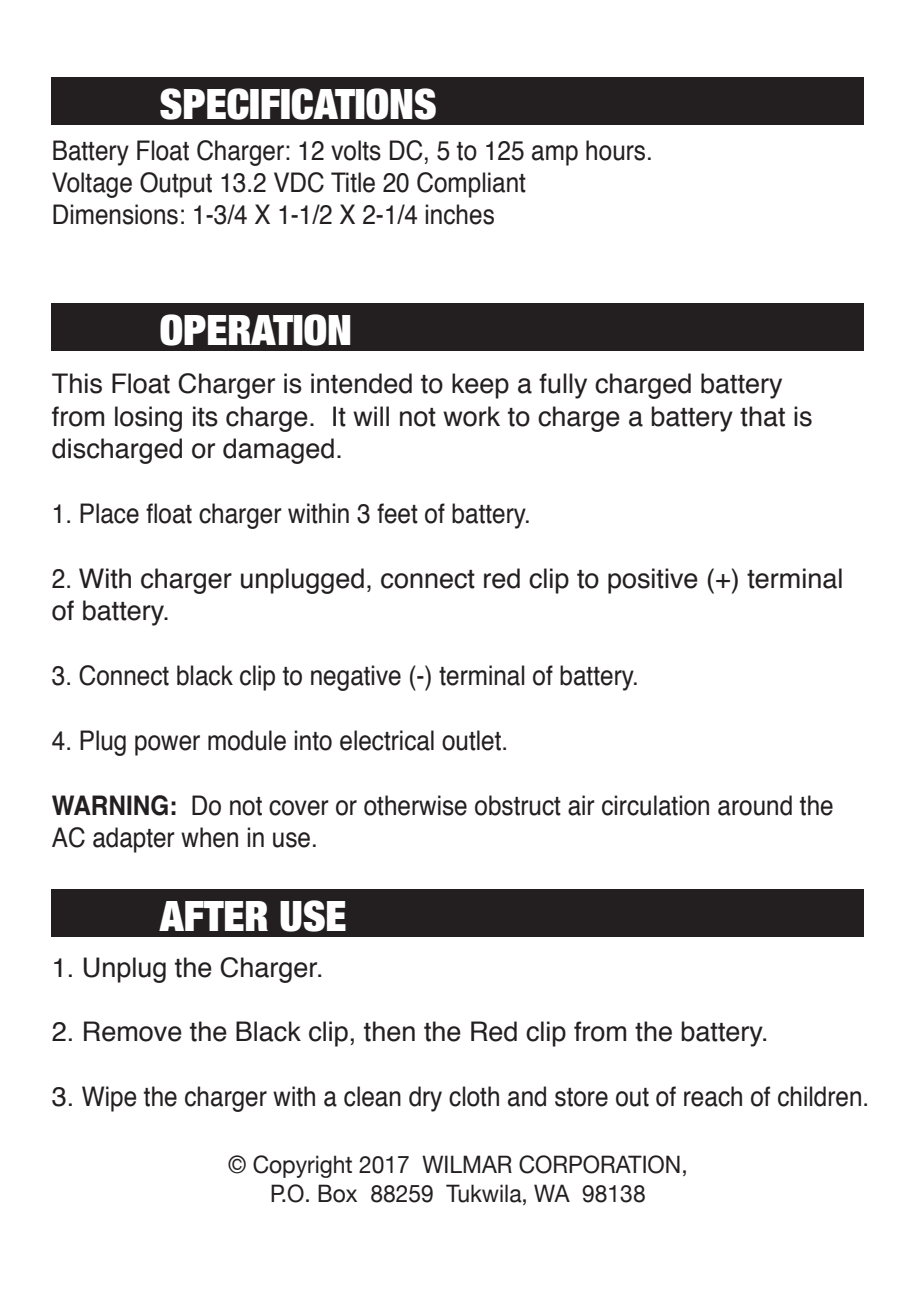
<style>
.page{position:relative;width:918px;height:1296px;background:#fff}
.page>*{position:absolute;margin:0;border:0;box-sizing:border-box;transform-origin:0 0}
.t1{font:900 expanded 42px "Helvetica Neue";color:#fff}
.t2{font:27px/32.4px "Helvetica";color:#231f20;scale:.9 1}
.t3{font:27px/32.4px "Helvetica";color:#231f20}
.t4{font:24px "Helvetica Neue";color:#231f20;scale:.95 1}
.s1{font-weight:700}
</style>
<div class="page">
<div style="left:52px;top:78px;width:812px;height:47px;background:#231f20"></div>
<div style="left:52px;top:303px;width:812px;height:48px;background:#231f20"></div>
<div style="left:52px;top:889px;width:812px;height:48px;background:#231f20"></div>
<p class="t1" style="left:160px;top:77px;width:278px">SPECIFICATIONS</p>
<p class="t2" style="left:52px;top:135px;width:669px">Battery Float Charger: 12 volts DC, 5 to 125 amp hours.</p>
<p class="t2" style="left:52px;top:167px;width:528px">Voltage Output 13.2 VDC Title 20 Compliant</p>
<p class="t2" style="left:52px;top:200px;width:494px">Dimensions: 1-3/4 X 1-1/2 X 2-1/4 inches</p>
<p class="t1" style="left:160px;top:303px;width:194px">OPERATION</p>
<p class="t3" style="left:52px;top:369px;width:762px">This Float Charger is intended to keep a fully charged battery from losing its charge. It will not work to charge a battery that is discharged or damaged.</p>
<p class="t2" style="left:52px;top:498px;width:534px">1. Place float charger within 3 feet of battery.</p>
<p class="t2" style="left:52px;top:563px;width:881px">2. With charger unplugged, connect red clip to positive (+) terminal of battery.</p>
<p class="t2" style="left:52px;top:660px;width:654px">3. Connect black clip to negative (-) terminal of battery.</p>
<p class="t2" style="left:52px;top:725px;width:509px">4. Plug power module into electrical outlet.</p>
<p class="t2" style="left:52px;top:790px;width:870px"><span class="s1">WARNING:</span> Do not cover or otherwise obstruct air circulation around the<br>AC adapter when in use.</p>
<p class="t1" style="left:160px;top:889px;width:188px">AFTER USE</p>
<p class="t3" style="left:52px;top:952px;width:273px">1. Unplug the Charger.</p>
<p class="t3" style="left:52px;top:1017px;width:718px">2. Remove the Black clip, then the Red clip from the battery.</p>
<p class="t3" style="left:52px;top:1081px;width:819px">3. Wipe the charger with a clean dry cloth and store out of reach of children.</p>
<p class="t4" style="left:228px;top:1147px;width:485px">© Copyright 2017 WILMAR CORPORATION,</p>
<p class="t4" style="left:270px;top:1176px;width:397px">P.O. Box 88259 Tukwila, WA 98138</p>
</div>
